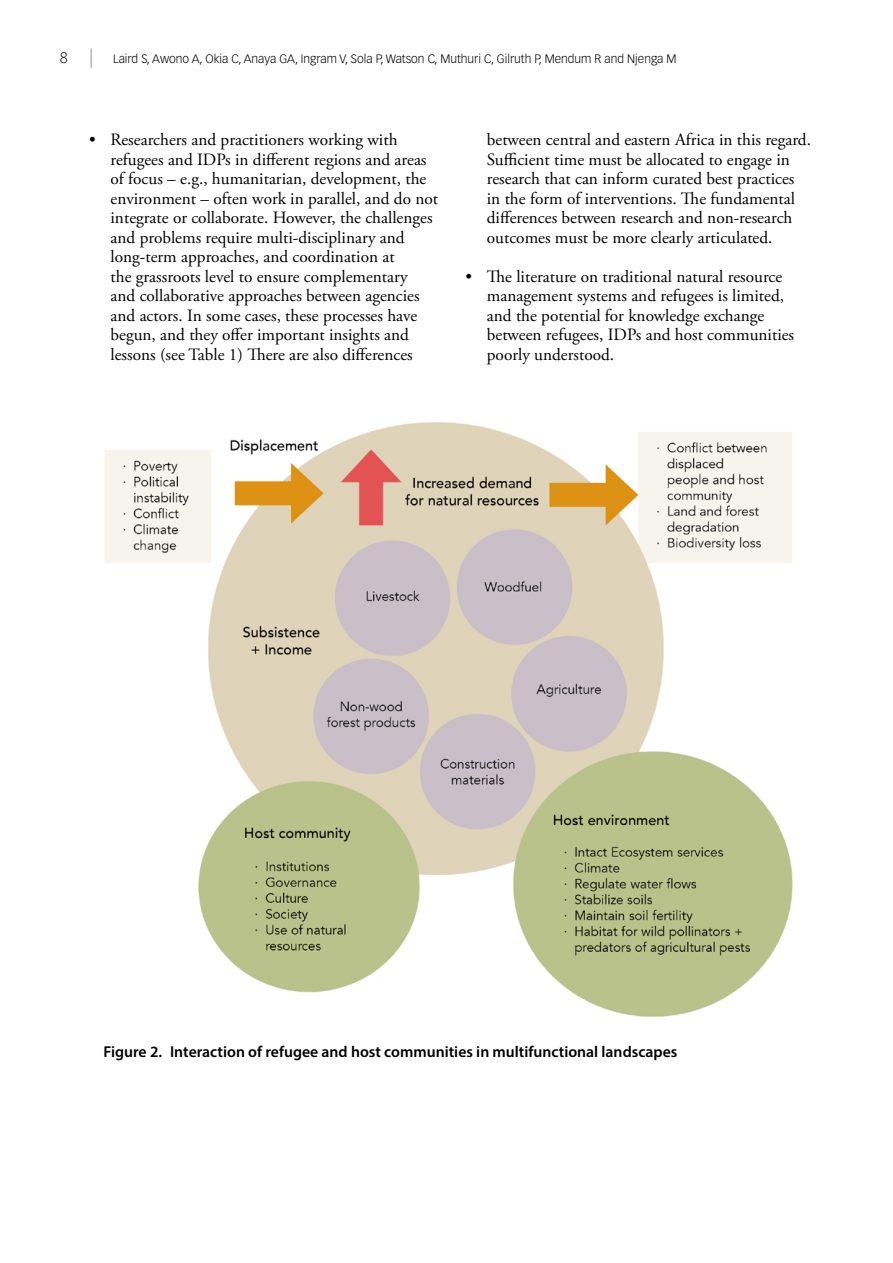
<style>
.page{position:relative;width:893px;height:1263px;background:#fff}
.page>*{position:absolute;margin:0;border:0;box-sizing:border-box;transform-origin:0 0}
.t1{font:17.25px/19.5px "Adobe Garamond Pro";color:#000}
.t2{font:600 15.75px "Myriad Pro";color:#000}
.t3{font:300 12px "Vectora LT Std";color:#000}
.s1{font-family:"Myriad Pro";font-size:16.5px}
.s2{font-size:19.5px;color:#939598}
</style>
<div class="page">
<img style="left:105px;top:422px;width:688px;height:595px">
<p class="t3" style="left:60px;top:52px;width:618px"><span class="s1">8</span> <span class="s2">|</span> Laird S, Awono A, Okia C, Anaya GA, Ingram V, Sola P, Watson C, Muthuri C, Gilruth P, Mendum R and Njenga M</p>
<p class="t1" style="left:111px;top:131px;width:329px;text-indent:-21px">• Researchers and practitioners working with refugees and IDPs in different regions and areas of focus – e.g., humanitarian, development, the environment – often work in parallel, and do not integrate or collaborate. However, the challenges and problems require multi-disciplinary and long-term approaches, and coordination at<br>the grassroots level to ensure complementary<br>and collaborative approaches between agencies and actors. In some cases, these processes have begun, and they offer important insights and lessons (see Table 1) There are also differences</p>
<p class="t1" style="left:487px;top:131px;width:326px">between central and eastern Africa in this regard.<br>Sufficient time must be allocated to engage in research that can inform curated best practices in the form of interventions. The fundamental differences between research and non-research outcomes must be more clearly articulated.</p>
<p class="t1" style="left:487px;top:267px;width:309px;text-indent:-21px">• The literature on traditional natural resource management systems and refugees is limited, and the potential for knowledge exchange between refugees, IDPs and host communities poorly understood.</p>
<p class="t2" style="left:103px;top:1041px;width:575px">Figure 2. Interaction of refugee and host communities in multifunctional landscapes</p>
</div>
